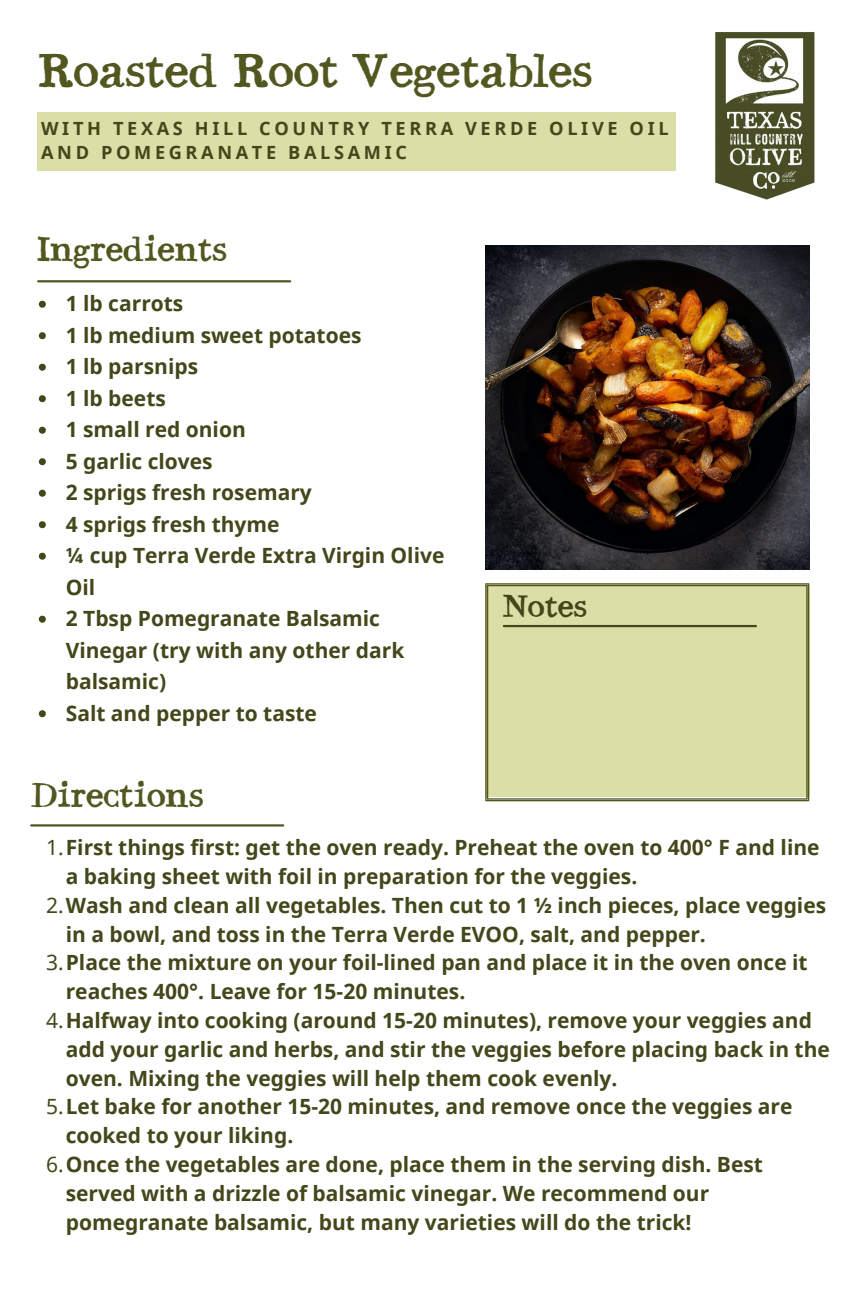
<style>
.page{position:relative;width:864px;height:1296px;background:#fff}
.page>*{position:absolute;margin:0;border:0;box-sizing:border-box;transform-origin:0 0}
.t1{font:47.4px "Bodoni Hand";color:#51571f}
.t2{font:34.5px "Bodoni Hand";color:#51571f}
.t3{font:31.5px "Bodoni Hand";color:#43471a}
.t4{font:700 21px/31.5px "Noto Sans";color:#43471a}
.t5{font:700 18.3px/24.3px "Noto Sans";letter-spacing:.2em;color:#43471a}
.s1{font-weight:400}
</style>
<div class="page">
<hr style="left:31px;top:824px;width:252px;height:3px;background:#51571f">
<hr style="left:38px;top:280px;width:252px;height:2px;background:#51571f">
<div style="left:485px;top:583px;width:324px;height:218px;background:#dcdea8"></div>
<hr style="left:504px;top:625px;width:252px;height:2px;background:#43471a">
<img style="left:715px;top:32px;width:100px;height:168px">
<img style="left:485px;top:246px;width:324px;height:324px">
<div style="left:37px;top:112px;width:639px;height:59px;background:#dcdea8"></div>
<svg style="left:39px;top:301px;width:7px;height:7px"></svg>
<svg style="left:39px;top:332px;width:7px;height:7px"></svg>
<svg style="left:39px;top:364px;width:7px;height:7px"></svg>
<svg style="left:39px;top:395px;width:7px;height:7px"></svg>
<svg style="left:39px;top:427px;width:7px;height:7px"></svg>
<svg style="left:39px;top:458px;width:7px;height:7px"></svg>
<svg style="left:39px;top:490px;width:7px;height:7px"></svg>
<svg style="left:39px;top:521px;width:7px;height:7px"></svg>
<svg style="left:39px;top:553px;width:7px;height:7px"></svg>
<svg style="left:39px;top:616px;width:7px;height:7px"></svg>
<svg style="left:39px;top:710px;width:7px;height:7px"></svg>
<h1 class="t1" style="left:39px;top:51px;width:555px">Roasted Root Vegetables</h1>
<p class="t5" style="left:41px;top:116px;width:629px">WITH TEXAS HILL COUNTRY TERRA VERDE OLIVE OIL<br>AND POMEGRANATE BALSAMIC</p>
<h2 class="t2" style="left:37px;top:235px;width:191px">Ingredients</h2>
<p class="t4" style="left:66px;top:287px;width:380px">1 lb carrots<br>1 lb medium sweet potatoes<br>1 lb parsnips<br>1 lb beets<br>1 small red onion<br>5 garlic cloves<br>2 sprigs fresh rosemary<br>4 sprigs fresh thyme<br>¼ cup Terra Verde Extra Virgin Olive<br>Oil<br>2 Tbsp Pomegranate Balsamic<br>Vinegar (try with any other dark balsamic)<br>Salt and pepper to taste</p>
<h3 class="t3" style="left:503px;top:593px;width:86px">Notes</h3>
<h2 class="t2" style="left:30px;top:781px;width:175px">Directions</h2>
<p class="t4" style="left:46px;top:831px;width:775px"><span class="s1">1.</span>First things first: get the oven ready. Preheat the oven to 400° F and line</p>
<p class="t4" style="left:66px;top:860px;width:573px">a baking sheet with foil in preparation for the veggies.</p>
<p class="t4" style="left:46px;top:889px;width:782px"><span class="s1">2.</span>Wash and clean all vegetables. Then cut to 1 ½ inch pieces, place veggies</p>
<p class="t4" style="left:66px;top:918px;width:642px">in a bowl, and toss in the Terra Verde EVOO, salt, and pepper.</p>
<p class="t4" style="left:46px;top:947px;width:763px"><span class="s1">3.</span>Place the mixture on your foil-lined pan and place it in the oven once it</p>
<p class="t4" style="left:66px;top:975px;width:401px">reaches 400°. Leave for 15-20 minutes.</p>
<p class="t4" style="left:46px;top:1004px;width:767px"><span class="s1">4.</span>Halfway into cooking (around 15-20 minutes), remove your veggies and</p>
<p class="t4" style="left:66px;top:1033px;width:766px">add your garlic and herbs, and stir the veggies before placing back in the</p>
<p class="t4" style="left:66px;top:1062px;width:553px">oven. Mixing the veggies will help them cook evenly.</p>
<p class="t4" style="left:46px;top:1091px;width:748px"><span class="s1">5.</span>Let bake for another 15-20 minutes, and remove once the veggies are</p>
<p class="t4" style="left:66px;top:1119px;width:229px">cooked to your liking.</p>
<p class="t4" style="left:46px;top:1148px;width:718px"><span class="s1">6.</span>Once the vegetables are done, place them in the serving dish. Best</p>
<p class="t4" style="left:66px;top:1177px;width:645px">served with a drizzle of balsamic vinegar. We recommend our</p>
<p class="t4" style="left:66px;top:1206px;width:627px">pomegranate balsamic, but many varieties will do the trick!</p>
</div>
